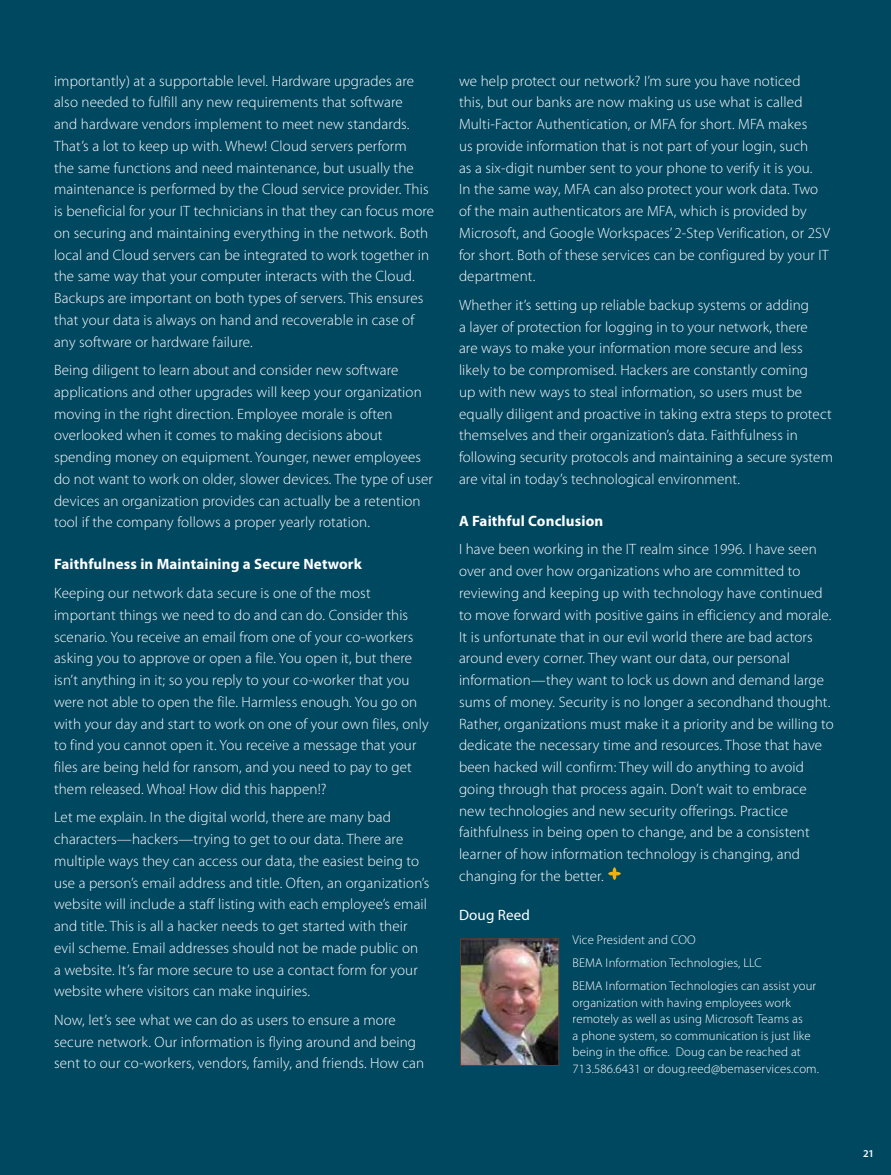
<style>
.page{position:relative;width:891px;height:1175px;background:#fff}
.page>*{position:absolute;margin:0;border:0;box-sizing:border-box;transform-origin:0 0}
.t1{font:300 15px/21.8px "Myriad Pro";letter-spacing:.01em;color:#fff}
.t2{font:700 15px "Myriad Pro";letter-spacing:.01em;color:#fff}
.t3{font:15px "Myriad Pro";letter-spacing:.01em;color:#fff}
.t4{font:300 12.75px/16.5px "Myriad Pro";letter-spacing:.01em;color:#fff}
.t5{font:600 10.5px "Myriad Pro";color:#fff}
</style>
<div class="page">
<div style="left:0;top:0;width:891px;height:1174px;background:#004760"></div>
<svg style="left:608px;top:867px;width:13px;height:13px"></svg>
<img style="left:462px;top:940px;width:95px;height:123px">
<div style="left:460px;top:938px;width:99px;height:127px;border:1px solid #5a3f3b"></div>
<p class="t1" style="left:54px;top:70px;width:382px">importantly) at a supportable level. Hardware upgrades are also needed to fulfill any new requirements that software<br>and hardware vendors implement to meet new standards.<br>That’s a lot to keep up with. Whew! Cloud servers perform<br>the same functions and need maintenance, but usually the maintenance is performed by the Cloud service provider. This is beneficial for your IT technicians in that they can focus more on securing and maintaining everything in the network. Both local and Cloud servers can be integrated to work together in the same way that your computer interacts with the Cloud.<br>Backups are important on both types of servers. This ensures that your data is always on hand and recoverable in case of any software or hardware failure.</p>
<p class="t1" style="left:54px;top:359px;width:381px">Being diligent to learn about and consider new software applications and other upgrades will keep your organization moving in the right direction. Employee morale is often overlooked when it comes to making decisions about spending money on equipment. Younger, newer employees do not want to work on older, slower devices. The type of user devices an organization provides can actually be a retention tool if the company follows a proper yearly rotation.</p>
<p class="t2" style="left:54px;top:556px;width:309px">Faithfulness in Maintaining a Secure Network</p>
<p class="t1" style="left:54px;top:582px;width:376px">Keeping our network data secure is one of the most important things we need to do and can do. Consider this scenario. You receive an email from one of your co-workers asking you to approve or open a file. You open it, but there isn’t anything in it; so you reply to your co-worker that you were not able to open the file. Harmless enough. You go on with your day and start to work on one of your own files, only to find you cannot open it. You receive a message that your files are being held for ransom, and you need to pay to get them released. Whoa! How did this happen!?</p>
<p class="t1" style="left:54px;top:806px;width:377px">Let me explain. In the digital world, there are many bad characters—hackers—trying to get to our data. There are multiple ways they can access our data, the easiest being to use a person’s email address and title. Often, an organization’s website will include a staff listing with each employee’s email and title. This is all a hacker needs to get started with their evil scheme. Email addresses should not be made public on<br>a website. It’s far more secure to use a contact form for your website where visitors can make inquiries.</p>
<p class="t1" style="left:54px;top:1009px;width:372px">Now, let’s see what we can do as users to ensure a more secure network. Our information is flying around and being sent to our co-workers, vendors, family, and friends. How can</p>
<p class="t1" style="left:459px;top:70px;width:373px">we help protect our network? I’m sure you have noticed<br>this, but our banks are now making us use what is called Multi-Factor Authentication, or MFA for short. MFA makes<br>us provide information that is not part of your login, such<br>as a six-digit number sent to your phone to verify it is you.<br>In the same way, MFA can also protect your work data. Two of the main authenticators are MFA, which is provided by Microsoft, and Google Workspaces’ 2-Step Verification, or 2SV for short. Both of these services can be configured by your IT department.</p>
<p class="t1" style="left:459px;top:294px;width:376px">Whether it’s setting up reliable backup systems or adding<br>a layer of protection for logging in to your network, there<br>are ways to make your information more secure and less likely to be compromised. Hackers are constantly coming<br>up with new ways to steal information, so users must be equally diligent and proactive in taking extra steps to protect themselves and their organization’s data. Faithfulness in following security protocols and maintaining a secure system are vital in today’s technological environment.</p>
<p class="t2" style="left:459px;top:512px;width:146px">A Faithful Conclusion</p>
<p class="t1" style="left:459px;top:539px;width:376px">I have been working in the IT realm since 1996. I have seen over and over how organizations who are committed to reviewing and keeping up with technology have continued to move forward with positive gains in efficiency and morale.<br>It is unfortunate that in our evil world there are bad actors around every corner. They want our data, our personal information—they want to lock us down and demand large sums of money. Security is no longer a secondhand thought.<br>Rather, organizations must make it a priority and be willing to dedicate the necessary time and resources. Those that have been hacked will confirm: They will do anything to avoid going through that process again. Don’t wait to embrace new technologies and new security offerings. Practice faithfulness in being open to change, and be a consistent learner of how information technology is changing, and changing for the better.</p>
<p class="t3" style="left:459px;top:907px;width:72px">Doug Reed</p>
<p class="t4" style="left:573px;top:928px;width:245px;line-height:23.2px">Vice President and COO<br>BEMA Information Technologies, LLC<br>BEMA Information Technologies can assist your</p>
<p class="t4" style="left:573px;top:994px;width:248px">organization with having employees work remotely as well as using Microsoft Teams as<br>a phone system, so communication is just like being in the office. Doug can be reached at 713.586.6431 or doug.reed@bemaservices.com.</p>
<p class="t5" style="left:863px;top:1147px;width:13px">21</p>
</div>
